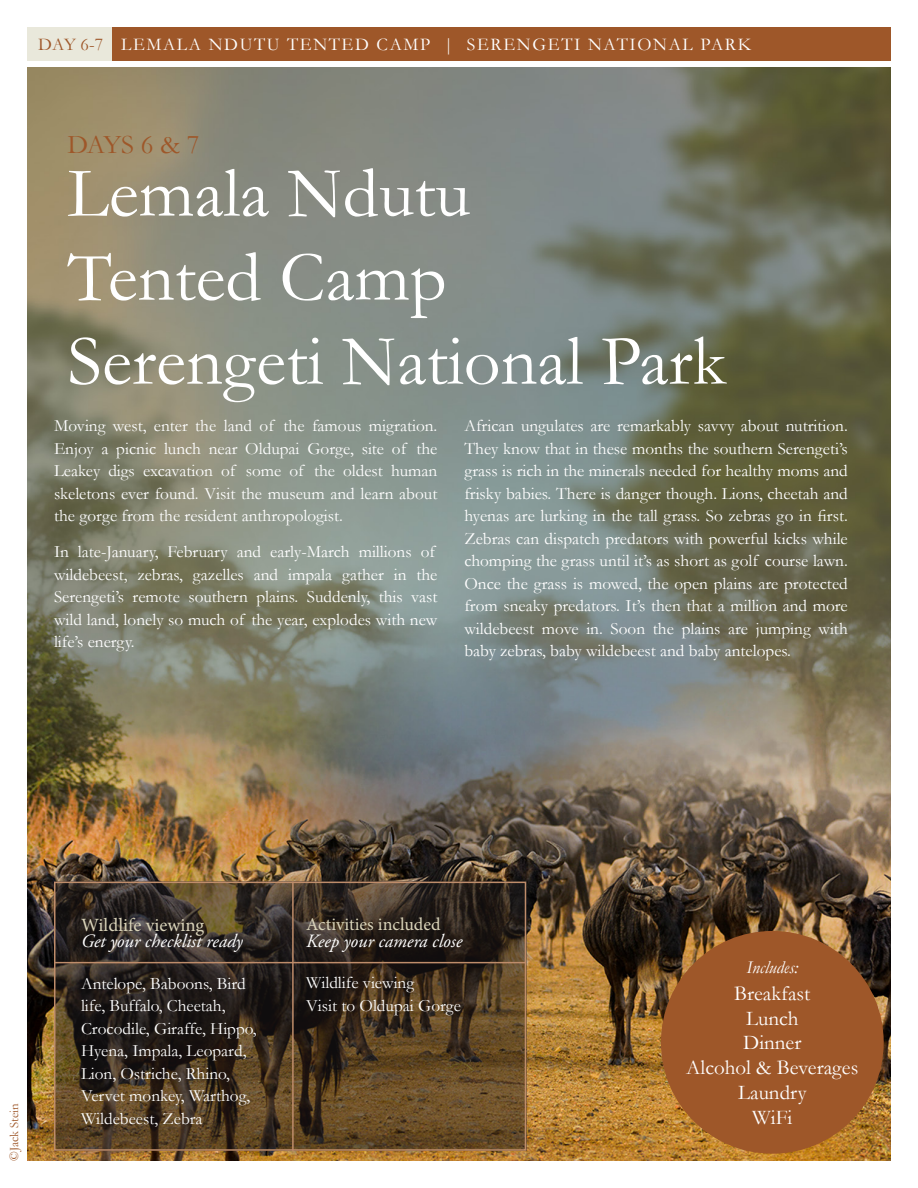
<style>
.page{position:relative;width:918px;height:1188px;background:#fff}
.page>*{position:absolute;margin:0;border:0;box-sizing:border-box;transform-origin:0 0}
.t1{font:72px "Garamond";color:#fff}
.t2{font:27px "Garamond";color:#9e5729}
.body{font:21px "Garamond";color:#fff}
.t3{font:italic 18.75px "Adobe Garamond Pro";color:#fff}
.body-2{font:18.75px "Minion Pro";color:#dad4ba}
.t4{font:18px "Garamond";letter-spacing:.09em;color:#fff}
.t5{font:18px "Minion Pro";color:#dad4ba}
.body-3{font:italic 18px "Garamond";color:#fff}
.body-4{font:17.25px/22.5px "Garamond";color:#fff;text-align:justify}
.Flight_info{font:12.75px "Garamond";color:#9e5729}
.s1{color:#9e5729}
</style>
<div class="page">
<img style="left:27px;top:68px;width:864px;height:1093px">
<div style="left:27px;top:27px;width:864px;height:34px;background:#9e5729"></div>
<div style="left:27px;top:27px;width:84px;height:34px;background:#e9e8db"></div>
<div style="left:661px;top:931px;width:223px;height:223px;background:#9e5729;border-radius:50%"></div>
<svg style="left:57px;top:885px;width:466px;height:263px;background:#403120"></svg>
<div style="left:54px;top:882px;width:472px;height:269px;border:2px solid #be8c6a"></div>
<hr style="left:54px;top:962px;width:472px;height:1px;background:#be8c6a">
<hr style="left:292px;top:882px;width:2px;height:269px;background:#be8c6a">
<p class="t4" style="left:38px;top:32px;width:714px"><span class="s1">DAY 6-7</span> LEMALA NDUTU TENTED CAMP | SERENGETI NATIONAL PARK</p>
<p class="t2" style="left:68px;top:126px;width:133px">DAYS 6 &amp; 7</p>
<p class="t1" style="left:68px;top:145px;width:404px">Lemala Ndutu</p>
<p class="t1" style="left:68px;top:229px;width:381px">Tented Camp</p>
<p class="t1" style="left:68px;top:313px;width:660px">Serengeti National Park</p>
<p class="body-4" style="left:54px;top:414px;width:385px">Moving west, enter the land of the famous migration.<br>Enjoy a picnic lunch near Oldupai Gorge, site of the Leakey digs excavation of some of the oldest human skeletons ever found. Visit the museum and learn about the gorge from the resident anthropologist.</p>
<p class="body-4" style="left:54px;top:540px;width:385px;text-align:left">In late-January, February and early-March millions of wildebeest, zebras, gazelles and impala gather in the Serengeti’s remote southern plains. Suddenly, this vast wild land, lonely so much of the year, explodes with new life’s energy.</p>
<p class="body-4" style="left:464px;top:414px;width:385px">African ungulates are remarkably savvy about nutrition.<br>They know that in these months the southern Serengeti’s grass is rich in the minerals needed for healthy moms and frisky babies. There is danger though. Lions, cheetah and hyenas are lurking in the tall grass. So zebras go in first.<br>Zebras can dispatch predators with powerful kicks while chomping the grass until it’s as short as golf course lawn.<br>Once the grass is mowed, the open plains are protected from sneaky predators. It’s then that a million and more wildebeest move in. Soon the plains are jumping with baby zebras, baby wildebeest and baby antelopes.</p>
<p class="Flight_info" style="left:5px;top:1161px;width:59px;rotate:-90deg">©Jack Stein</p>
<p class="body-2" style="left:81px;top:912px;width:125px">Wildlife viewing</p>
<p class="t3" style="left:81px;top:930px;width:163px">Get your checklist ready</p>
<p class="body-4" style="left:81px;top:972px;width:177px;text-align:left">Antelope, Baboons, Bird life, Buffalo, Cheetah,<br>Crocodile, Giraffe, Hippo,<br>Hyena, Impala, Leopard,<br>Lion, Ostriche, Rhino,<br>Vervet monkey, Warthog,<br>Wildebeest, Zebra</p>
<p class="t5" style="left:306px;top:913px;width:136px">Activities included</p>
<p class="t3" style="left:306px;top:930px;width:157px">Keep your camera close</p>
<p class="body-4" style="left:306px;top:971px;width:109px">Wildlife viewing</p>
<p class="body-4" style="left:306px;top:994px;width:156px">Visit to Oldupai Gorge</p>
<p class="body-3" style="left:746px;top:955px;width:53px">Includes:</p>
<p class="body" style="left:734px;top:979px;width:78px">Breakfast</p>
<p class="body" style="left:746px;top:1004px;width:54px">Lunch</p>
<p class="body" style="left:743px;top:1029px;width:60px">Dinner</p>
<p class="body" style="left:686px;top:1053px;width:174px">Alcohol &amp; Beverages</p>
<p class="body" style="left:738px;top:1078px;width:70px">Laundry</p>
<p class="body" style="left:752px;top:1103px;width:42px">WiFi</p>
</div>
